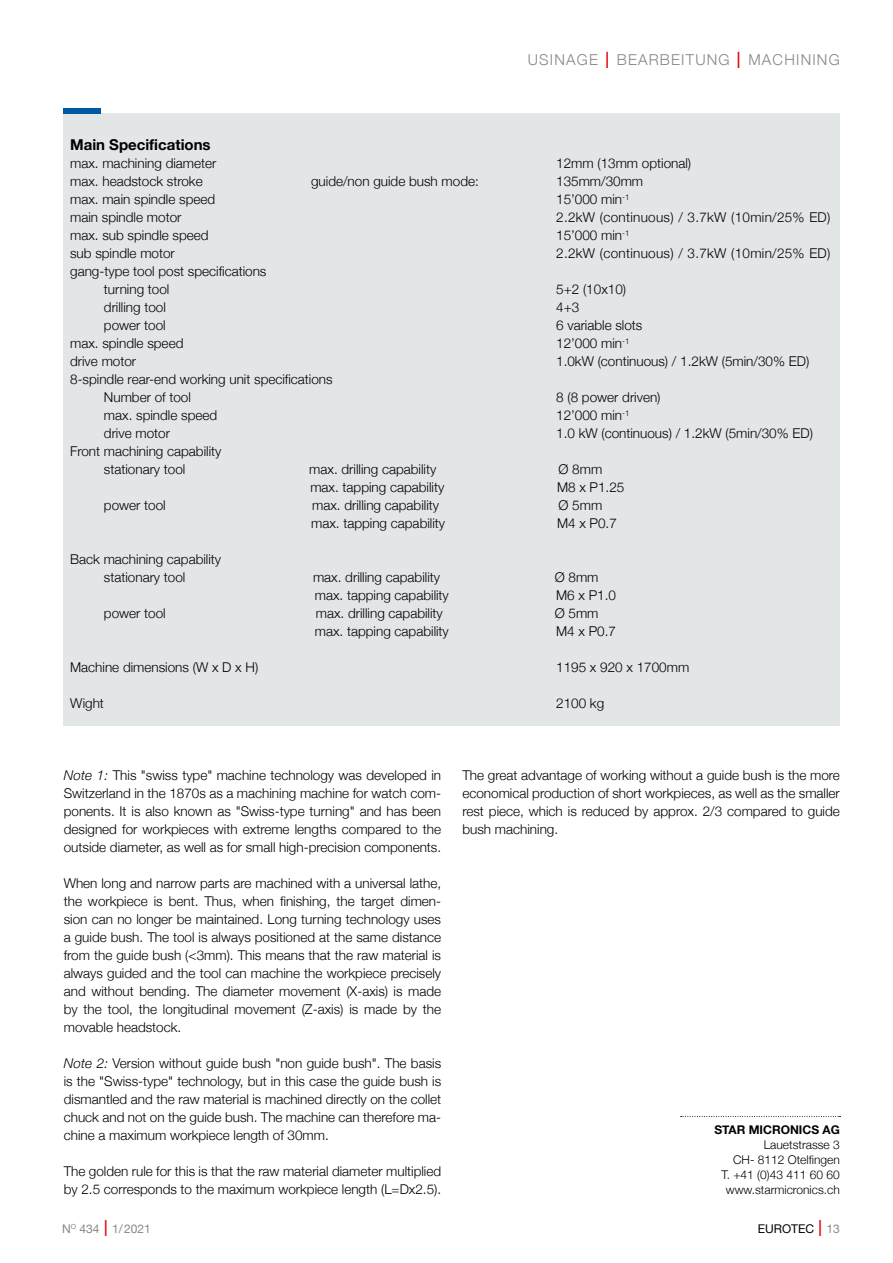
<style>
.page{position:relative;width:893px;height:1263px;background:#fff}
.page>*{position:absolute;margin:0;border:0;box-sizing:border-box;transform-origin:0 0}
.t1{font:300 15px "Helvetica Neue";letter-spacing:.08em;color:#878787}
.t2{font:700 15px "Helvetica Neue";color:#000}
.t3{font:300 13.5px/18px "Helvetica Neue";color:#000;text-align:justify}
.t4{font:300 13.5px "Helvetica Neue";letter-spacing:.02em;color:#000}
.t5{font:300 12px/15px "Helvetica Neue";color:#000;text-align:right}
.t6{font:700 12px "Helvetica Neue";color:#000}
.t7{font:12px "Helvetica Neue";color:#878787}
.t8{font:12px "Helvetica Neue";color:#000}
.s1{font-size:22.5px;color:#e30613}
.s2{font-style:italic}
.s3{font-weight:300;font-stretch:condensed;font-size:22.5px;color:#e30613}
.s4{color:#878787}
</style>
<div class="page">
<div style="left:64px;top:114px;width:776px;height:612px;background:#e2e6e7"></div>
<svg style="left:681px;top:1116px;width:159px;height:1px"></svg>
<div style="left:64px;top:108px;width:37px;height:6px;background:#0059a3"></div>
<p class="t1" style="left:528px;top:48px;width:313px">USINAGE <span class="s1">I</span> BEARBEITUNG <span class="s1">I</span> MACHINING</p>
<p class="t2" style="left:70px;top:133px;width:142px">Main Specifications</p>
<p class="t3" style="left:70px;top:153px;width:148px">max. machining diameter</p>
<p class="t3" style="left:556px;top:153px;width:137px">12mm (13mm optional)</p>
<p class="t3" style="left:70px;top:171px;width:134px">max. headstock stroke</p>
<p class="t3" style="left:311px;top:171px;width:169px">guide/non guide bush mode:</p>
<p class="t3" style="left:556px;top:171px;width:89px">135mm/30mm</p>
<p class="t3" style="left:70px;top:189px;width:147px">max. main spindle speed</p>
<p class="t3" style="left:556px;top:189px;width:75px">15’000 min<sup>-1</sup></p>
<p class="t3" style="left:70px;top:207px;width:113px">main spindle motor</p>
<p class="t4" style="left:556px;top:206px;width:276px">2.2kW (continuous) / 3.7kW (10min/25% ED)</p>
<p class="t3" style="left:70px;top:225px;width:140px">max. sub spindle speed</p>
<p class="t3" style="left:556px;top:225px;width:75px">15’000 min<sup>-1</sup></p>
<p class="t3" style="left:70px;top:243px;width:106px">sub spindle motor</p>
<p class="t4" style="left:556px;top:242px;width:276px">2.2kW (continuous) / 3.7kW (10min/25% ED)</p>
<p class="t3" style="left:104px;top:261px;width:164px;text-indent:-34px">gang-type tool post specifications turning tool</p>
<p class="t3" style="left:556px;top:279px;width:71px">5+2 (10x10)</p>
<p class="t3" style="left:104px;top:297px;width:64px">drilling tool</p>
<p class="t3" style="left:556px;top:297px;width:25px">4+3</p>
<p class="t3" style="left:104px;top:315px;width:63px">power tool</p>
<p class="t3" style="left:556px;top:315px;width:88px">6 variable slots</p>
<p class="t3" style="left:70px;top:333px;width:115px">max. spindle speed</p>
<p class="t3" style="left:556px;top:333px;width:75px">12’000 min<sup>-1</sup></p>
<p class="t3" style="left:70px;top:351px;width:68px">drive motor</p>
<p class="t3" style="left:556px;top:351px;width:255px">1.0kW (continuous) / 1.2kW (5min/30% ED)</p>
<p class="t3" style="left:104px;top:369px;width:230px;text-indent:-34px">8-spindle rear-end working unit specifications<br>Number of tool</p>
<p class="t3" style="left:556px;top:387px;width:106px">8 (8 power driven)</p>
<p class="t3" style="left:104px;top:405px;width:115px">max. spindle speed</p>
<p class="t3" style="left:556px;top:405px;width:75px">12’000 min<sup>-1</sup></p>
<p class="t3" style="left:104px;top:423px;width:68px">drive motor</p>
<p class="t3" style="left:556px;top:423px;width:258px">1.0 kW (continuous) / 1.2kW (5min/30% ED)</p>
<p class="t3" style="left:70px;top:441px;width:153px;text-align:center">Front machining capability stationary tool</p>
<p class="t3" style="left:309px;top:459px;width:129px">max. drilling capability</p>
<p class="t3" style="left:558px;top:459px;width:45px">Ø 8mm</p>
<p class="t3" style="left:310px;top:477px;width:136px">max. tapping capability</p>
<p class="t3" style="left:557px;top:477px;width:69px">M8 x P1.25</p>
<p class="t3" style="left:104px;top:495px;width:63px">power tool</p>
<p class="t3" style="left:312px;top:495px;width:129px">max. drilling capability</p>
<p class="t3" style="left:558px;top:495px;width:45px">Ø 5mm</p>
<p class="t3" style="left:311px;top:513px;width:136px">max. tapping capability</p>
<p class="t3" style="left:557px;top:513px;width:61px">M4 x P0.7</p>
<p class="t3" style="left:70px;top:549px;width:153px;text-align:center">Back machining capability stationary tool</p>
<p class="t3" style="left:313px;top:567px;width:129px">max. drilling capability</p>
<p class="t3" style="left:555px;top:567px;width:45px">Ø 8mm</p>
<p class="t3" style="left:315px;top:585px;width:136px">max. tapping capability</p>
<p class="t3" style="left:556px;top:585px;width:61px">M6 x P1.0</p>
<p class="t3" style="left:104px;top:603px;width:63px">power tool</p>
<p class="t3" style="left:316px;top:603px;width:129px">max. drilling capability</p>
<p class="t3" style="left:555px;top:603px;width:45px">Ø 5mm</p>
<p class="t3" style="left:315px;top:621px;width:136px">max. tapping capability</p>
<p class="t3" style="left:556px;top:621px;width:61px">M4 x P0.7</p>
<p class="t3" style="left:70px;top:657px;width:190px">Machine dimensions (W x D x H)</p>
<p class="t3" style="left:556px;top:657px;width:135px">1195 x 920 x 1700mm</p>
<p class="t3" style="left:70px;top:693px;width:35px">Wight</p>
<p class="t3" style="left:556px;top:693px;width:50px">2100 kg</p>
<p class="t3" style="left:64px;top:765px;width:379px"><span class="s2">Note 1:</span> This "swiss type" machine technology was developed in Switzerland in the 1870s as a machining machine for watch com&shy;ponents. It is also known as "Swiss-type turning" and has been designed for workpieces with extreme lengths compared to the outside diameter, as well as for small high-precision components.</p>
<p class="t3" style="left:64px;top:873px;width:379px">When long and narrow parts are machined with a universal lathe, the workpiece is bent. Thus, when finishing, the target dimen&shy;sion can no longer be maintained. Long turning technology uses a guide bush. The tool is always positioned at the same distance from the guide bush (&lt;3mm). This means that the raw material is always guided and the tool can machine the workpiece precisely and without bending. The diameter movement (X-axis) is made by the tool, the longitudinal movement (Z-axis) is made by the movable headstock.</p>
<p class="t3" style="left:64px;top:1053px;width:379px"><span class="s2">Note 2:</span> Version without guide bush "non guide bush". The basis is the "Swiss-type" technology, but in this case the guide bush is dismantled and the raw material is machined directly on the collet chuck and not on the guide bush. The machine can therefore ma&shy;chine a maximum workpiece length of 30mm.</p>
<p class="t3" style="left:64px;top:1161px;width:379px">The golden rule for this is that the raw material diameter multiplied by 2.5 corresponds to the maximum workpiece length (L=Dx2.5).</p>
<p class="t3" style="left:462px;top:765px;width:379px">The great advantage of working without a guide bush is the more economical production of short workpieces, as well as the smaller rest piece, which is reduced by approx. 2/3 compared to guide bush machining.</p>
<p class="t6" style="left:714px;top:1120px;width:127px">STAR MICRONICS AG</p>
<p class="t5" style="left:721px;top:1136px;width:120px">Lauetstrasse 3<br>CH- 8112 Otelfingen<br>T. +41 (0)43 411 60 60 www.starmicronics.ch</p>
<p class="t7" style="left:62px;top:1220px;width:90px">N<sup>O</sup> 434 <span class="s3">I</span> 1/2021</p>
<p class="t8" style="left:758px;top:1220px;width:84px">EUROTEC <span class="s3">I</span> <span class="s4">13</span></p>
</div>
